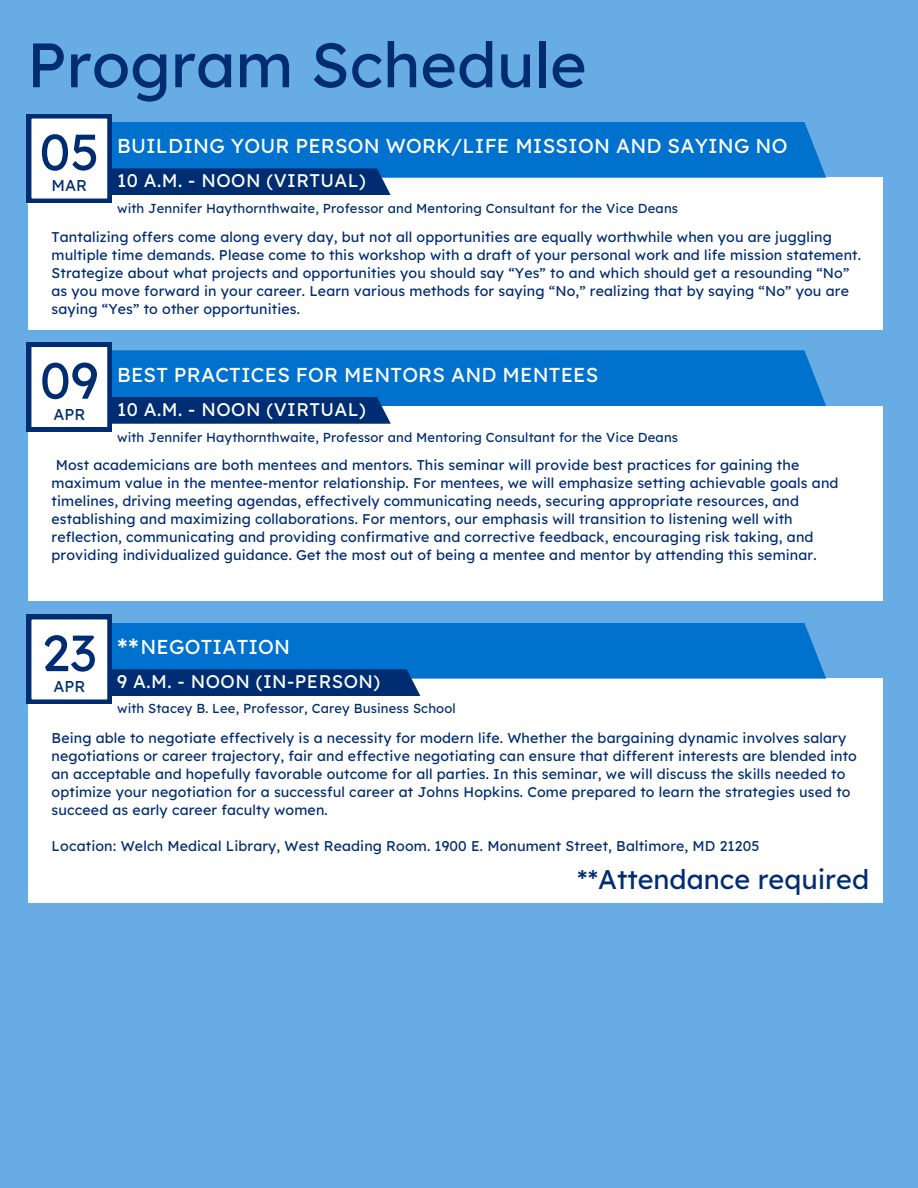
<style>
.page{position:relative;width:918px;height:1188px;background:#68ace5}
.page>*{position:absolute;margin:0;border:0;box-sizing:border-box;transform-origin:0 0}
.t1{font:62.55px "Lexend Deca";color:#002d72}
.t2{font:50.85px "Lexend Deca";color:#002d72}
.t3{font:27.6px "Lexend Deca";color:#fff}
.t4{font:27px "Lexend Deca";color:#002d72}
.t5{font:20.1px "Lexend Deca";letter-spacing:.01em;color:#fff}
.t6{font:18.3px "Lexend Deca";letter-spacing:.025em;color:#fff}
.t7{font:15.75px "Lexend Deca";color:#002d72}
.t8{font:14.1px/18px "Lexend Deca";letter-spacing:.01em;color:#002d72}
.t9{font:13.05px "Lexend Deca";letter-spacing:.01em;color:#002d72}
</style>
<div class="page">
<div style="left:28px;top:177px;width:855px;height:153px;background:#fff"></div>
<svg style="left:27px;top:114px;width:799px;height:89px"></svg>
<div style="left:28px;top:406px;width:855px;height:194px;background:#fff"></div>
<svg style="left:27px;top:343px;width:799px;height:88px"></svg>
<div style="left:28px;top:678px;width:855px;height:225px;background:#fff"></div>
<svg style="left:27px;top:615px;width:799px;height:89px"></svg>
<h1 class="t1" style="left:27px;top:25px;width:561px">Program Schedule</h1>
<p class="t5" style="left:117px;top:133px;width:672px">BUILDING YOUR PERSON WORK/LIFE MISSION AND SAYING NO</p>
<h4 class="t2" style="left:40px;top:119px;width:61px">05</h4>
<h3 class="t7" style="left:52px;top:175px;width:37px">MAR</h3>
<h3 class="t6" style="left:117px;top:169px;width:250px">10 A.M. - NOON (VIRTUAL)</h3>
<p class="t9" style="left:117px;top:199px;width:563px">with Jennifer Haythornthwaite, Professor and Mentoring Consultant for the Vice Deans</p>
<p class="t8" style="left:52px;top:228px;width:811px">Tantalizing offers come along every day, but not all opportunities are equally worthwhile when you are juggling multiple time demands. Please come to this workshop with a draft of your personal work and life mission statement.<br>Strategize about what projects and opportunities you should say “Yes” to and which should get a resounding “No” as you move forward in your career. Learn various methods for saying “No,” realizing that by saying “No” you are saying “Yes” to other opportunities.</p>
<h4 class="t2" style="left:40px;top:348px;width:60px">09</h4>
<h3 class="t7" style="left:53px;top:404px;width:33px">APR</h3>
<h3 class="t6" style="left:117px;top:398px;width:250px">10 A.M. - NOON (VIRTUAL)</h3>
<p class="t8" style="left:52px;top:456px;width:788px">Most academicians are both mentees and mentors. This seminar will provide best practices for gaining the maximum value in the mentee-mentor relationship. For mentees, we will emphasize setting achievable goals and timelines, driving meeting agendas, effectively communicating needs, securing appropriate resources, and establishing and maximizing collaborations. For mentors, our emphasis will transition to listening well with reflection, communicating and providing confirmative and corrective feedback, encouraging risk taking, and providing individualized guidance. Get the most out of being a mentee and mentor by attending this seminar.</p>
<p class="t5" style="left:117px;top:362px;width:483px">BEST PRACTICES FOR MENTORS AND MENTEES</p>
<p class="t9" style="left:117px;top:429px;width:563px">with Jennifer Haythornthwaite, Professor and Mentoring Consultant for the Vice Deans</p>
<p class="t2" style="left:42px;top:620px;width:56px">23</p>
<h4 class="t7" style="left:53px;top:676px;width:33px">APR</h4>
<p class="t6" style="left:117px;top:670px;width:264px">9 A.M. - NOON (IN-PERSON)</p>
<h3 class="t9" style="left:117px;top:700px;width:340px">with Stacey B. Lee, Professor, Carey Business School</h3>
<h3 class="t8" style="left:52px;top:729px;width:807px">Being able to negotiate effectively is a necessity for modern life. Whether the bargaining dynamic involves salary negotiations or career trajectory, fair and effective negotiating can ensure that different interests are blended into an acceptable and hopefully favorable outcome for all parties. In this seminar, we will discuss the skills needed to optimize your negotiation for a successful career at Johns Hopkins. Come prepared to learn the strategies used to succeed as early career faculty women.</h3>
<p class="t8" style="left:52px;top:837px;width:709px">Location: Welch Medical Library, West Reading Room. 1900 E. Monument Street, Baltimore, MD 21205</p>
<p class="t3" style="left:117px;top:630px;width:23px">**</p>
<p class="t5" style="left:140px;top:634px;width:151px">NEGOTIATION</p>
<p class="t4" style="left:577px;top:862px;width:293px">**Attendance required</p>
</div>
